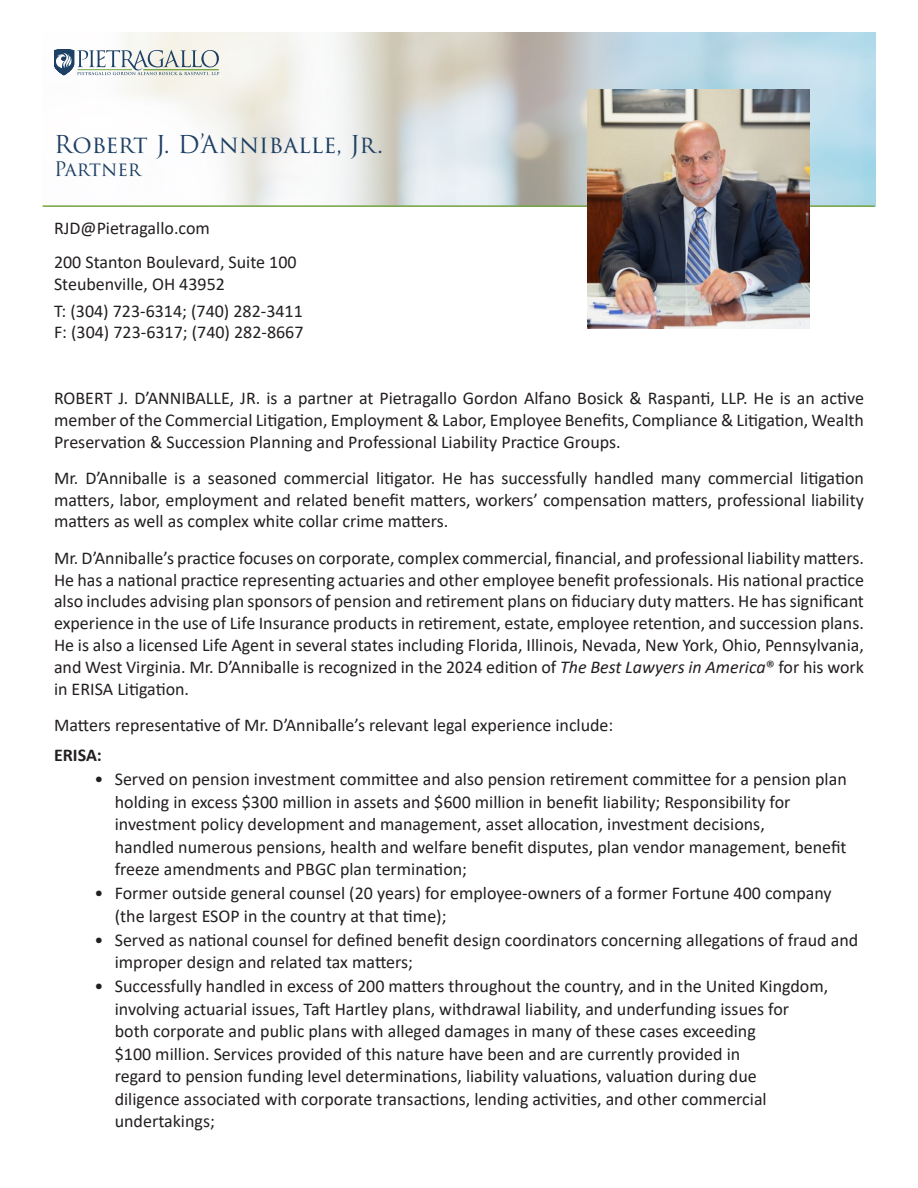
<style>
.page{position:relative;width:918px;height:1188px;background:#fff}
.page>*{position:absolute;margin:0;border:0;box-sizing:border-box;transform-origin:0 0}
.t1{font:24px "Trajan Pro 3";color:#1d4064}
.t2{font:19.5px "Trajan Pro 3";letter-spacing:-.01em;color:#1d4064}
.t3{font:18px/22.5px "Calibri";color:#231f20}
.t4{font:700 18px "Calibri";color:#231f20}
.s1{font-style:italic}
</style>
<div class="page">
<img style="left:55px;top:32px;width:820px;height:173px">
<svg style="left:54px;top:50px;width:165px;height:26px"></svg>
<hr style="left:43px;top:205px;width:832px;height:2px;background:#75a440">
<img style="left:588px;top:90px;width:222px;height:238px">
<p class="t1" style="left:54px;top:128px;width:331px">Robert J. D’Anniballe, Jr.</p>
<p class="t2" style="left:54px;top:156px;width:88px">Partner</p>
<p class="t3" style="left:54px;top:217px;width:157px">RJD@Pietragallo.com</p>
<p class="t3" style="left:54px;top:250px;width:244px">200 Stanton Boulevard, Suite 100</p>
<p class="t3" style="left:54px;top:272px;width:172px">Steubenville, OH 43952</p>
<p class="t3" style="left:54px;top:299px;width:250px">T: (304) 723-6314; (740) 282-3411</p>
<p class="t3" style="left:54px;top:321px;width:251px">F: (304) 723-6317; (740) 282-8667</p>
<p class="t3" style="left:54px;top:387px;width:812px;line-height:21.6px;text-align:justify">ROBERT J. D’ANNIBALLE, JR. is a partner at Pietragallo Gordon Alfano Bosick &amp; Raspanti, LLP. He is an active member of the Commercial Litigation, Employment &amp; Labor, Employee Benefits, Compliance &amp; Litigation, Wealth Preservation &amp; Succession Planning and Professional Liability Practice Groups.</p>
<p class="t3" style="left:54px;top:467px;width:811px;line-height:21.6px;text-align:justify">Mr. D’Anniballe is a seasoned commercial litigator. He has successfully handled many commercial litigation matters, labor, employment and related benefit matters, workers’ compensation matters, professional liability matters as well as complex white collar crime matters.</p>
<p class="t3" style="left:54px;top:547px;width:812px;line-height:21.8px;text-align:justify">Mr. D’Anniballe’s practice focuses on corporate, complex commercial, financial, and professional liability matters.<br>He has a national practice representing actuaries and other employee benefit professionals. His national practice also includes advising plan sponsors of pension and retirement plans on fiduciary duty matters. He has significant experience in the use of Life Insurance products in retirement, estate, employee retention, and succession plans.<br>He is also a licensed Life Agent in several states including Florida, Illinois, Nevada, New York, Ohio, Pennsylvania, and West Virginia. Mr. D’Anniballe is recognized in the 2024 edition of <span class="s1">The Best Lawyers in America</span>® for his work in ERISA Litigation.</p>
<p class="t3" style="left:54px;top:713px;width:561px">Matters representative of Mr. D’Anniballe’s relevant legal experience include:</p>
<p class="t4" style="left:54px;top:742px;width:49px">ERISA:</p>
<p class="t3" style="left:115px;top:767px;width:734px;text-indent:-20px">• Served on pension investment committee and also pension retirement committee for a pension plan holding in excess $300 million in assets and $600 million in benefit liability; Responsibility for investment policy development and management, asset allocation, investment decisions,<br>handled numerous pensions, health and welfare benefit disputes, plan vendor management, benefit freeze amendments and PBGC plan termination;</p>
<p class="t3" style="left:115px;top:881px;width:719px;text-indent:-20px">• Former outside general counsel (20 years) for employee-owners of a former Fortune 400 company (the largest ESOP in the country at that time);</p>
<p class="t3" style="left:115px;top:928px;width:745px;text-indent:-20px">• Served as national counsel for defined benefit design coordinators concerning allegations of fraud and improper design and related tax matters;</p>
<p class="t3" style="left:115px;top:974px;width:715px;text-indent:-20px">• Successfully handled in excess of 200 matters throughout the country, and in the United Kingdom, involving actuarial issues, Taft Hartley plans, withdrawal liability, and underfunding issues for<br>both corporate and public plans with alleged damages in many of these cases exceeding<br>$100 million. Services provided of this nature have been and are currently provided in<br>regard to pension funding level determinations, liability valuations, valuation during due<br>diligence associated with corporate transactions, lending activities, and other commercial undertakings;</p>
</div>
